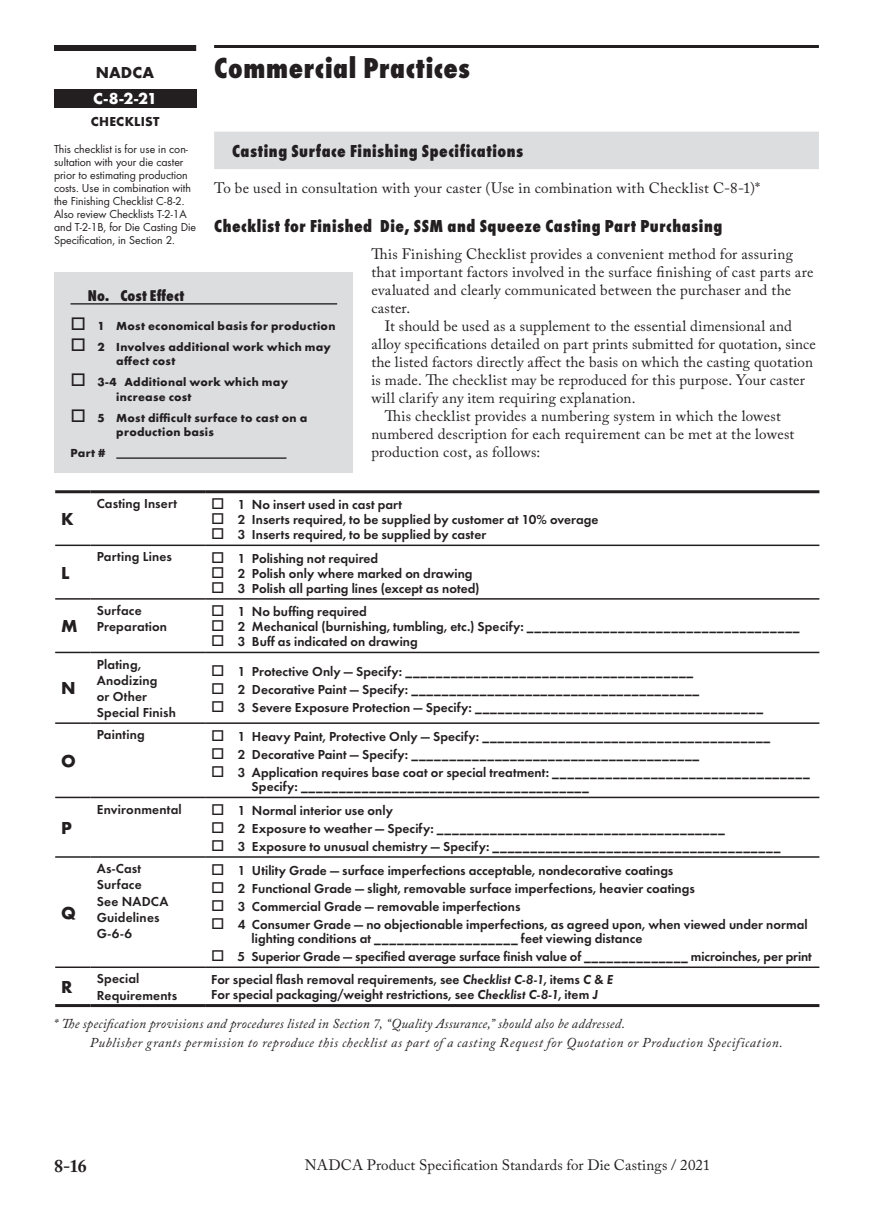
<style>
.page{position:relative;width:891px;height:1215px;background:#fff}
.page>*{position:absolute;margin:0;border:0;box-sizing:border-box;transform-origin:0 0}
.t1{font:700 expanded 30px "Futura Con";letter-spacing:.025em;color:#231f20}
.Subhead2{font:700 expanded 18px "Futura Con";letter-spacing:.03em;color:#231f20}
.SubHead{font:700 expanded 18px "Futura Con";letter-spacing:.03em;color:#231f20}
.t2{font:700 18px "Futura";color:#231f20}
.t3{font:700 18px "Adobe Caslon Pro";color:#231f20}
.t4{font:700 16.5px "Futura";color:#fff}
.t5{font:700 16.5px "Futura";letter-spacing:.005em;color:#231f20}
.Subhead2-2{font:700 expanded 16.2px "Futura Con";letter-spacing:.01em;color:#231f20}
.Body2{font:15px/18px "Adobe Caslon Pro";letter-spacing:.01em;color:#231f20}
.Body1{font:15px/18px "Adobe Caslon Pro";letter-spacing:.015em;color:#231f20}
.t6{font:13.5px/16.2px "Futura Dem";letter-spacing:.005em;color:#231f20}
.Figure_Caption{font:italic 13.5px "Adobe Caslon Pro";letter-spacing:.035em;color:#231f20}
.t7{font:700 13.5px "Futura";letter-spacing:.02em;color:#231f20}
.Body1-2{font:700 12.15px/14.5px "Futura";letter-spacing:.02em;color:#231f20}
.Sidebar{font:12px/12.9px "Futura Boo";color:#231f20}
.s1{font-family:"Futura Dem Obl"}
</style>
<div class="page">
<div style="left:54px;top:45px;width:142px;height:6px;background:#231f20"></div>
<hr style="left:214px;top:45px;width:605px;height:3px;background:#231f20">
<div style="left:214px;top:132px;width:605px;height:37px;background:#dcdddf"></div>
<div style="left:54px;top:89px;width:142px;height:19px;background:#231f20"></div>
<hr style="left:55px;top:598px;width:36px;height:2px;background:#231f20">
<hr style="left:91px;top:598px;width:114px;height:2px;background:#231f20">
<hr style="left:205px;top:598px;width:614px;height:2px;background:#231f20">
<hr style="left:55px;top:652px;width:36px;height:1px;background:#231f20">
<hr style="left:91px;top:652px;width:114px;height:1px;background:#231f20">
<hr style="left:205px;top:652px;width:614px;height:1px;background:#231f20">
<hr style="left:55px;top:722px;width:36px;height:2px;background:#231f20">
<hr style="left:91px;top:722px;width:114px;height:2px;background:#231f20">
<hr style="left:205px;top:722px;width:614px;height:2px;background:#231f20">
<hr style="left:55px;top:797px;width:36px;height:1px;background:#231f20">
<hr style="left:91px;top:797px;width:114px;height:1px;background:#231f20">
<hr style="left:205px;top:797px;width:614px;height:1px;background:#231f20">
<hr style="left:55px;top:856px;width:36px;height:2px;background:#231f20">
<hr style="left:91px;top:856px;width:114px;height:2px;background:#231f20">
<hr style="left:205px;top:856px;width:614px;height:2px;background:#231f20">
<hr style="left:55px;top:967px;width:36px;height:1px;background:#231f20">
<hr style="left:91px;top:967px;width:114px;height:1px;background:#231f20">
<hr style="left:205px;top:967px;width:614px;height:1px;background:#231f20">
<hr style="left:55px;top:490px;width:36px;height:3px;background:#231f20">
<hr style="left:91px;top:490px;width:114px;height:3px;background:#231f20">
<hr style="left:205px;top:490px;width:614px;height:3px;background:#231f20">
<hr style="left:55px;top:1004px;width:36px;height:3px;background:#231f20">
<hr style="left:91px;top:1004px;width:114px;height:3px;background:#231f20">
<hr style="left:205px;top:1004px;width:614px;height:3px;background:#231f20">
<hr style="left:55px;top:545px;width:36px;height:1px;background:#231f20">
<hr style="left:91px;top:545px;width:114px;height:1px;background:#231f20">
<hr style="left:205px;top:545px;width:614px;height:1px;background:#231f20">
<div style="left:54px;top:273px;width:299px;height:200px;background:#dcdddf"></div>
<hr style="left:71px;top:303px;width:266px;height:2px;background:#231f20">
<hr style="left:116px;top:457px;width:171px;height:2px;background:#231f20">
<h1 class="t1" style="left:214px;top:47px;width:258px">Commercial Practices</h1>
<p class="t5" style="left:96px;top:61px;width:60px">NADCA</p>
<p class="t4" style="left:93px;top:87px;width:65px">C-8-2-21</p>
<p class="t7" style="left:91px;top:112px;width:70px">CHECKLIST</p>
<p class="Sidebar" style="left:54px;top:142px;width:144px">This checklist is for use in con&shy;sultation with your die caster prior to estimating production costs. Use in combination with the Finishing Checklist C-8-2.<br>Also review Checklists T-2-1A and T-2-1B, for Die Casting Die<br>Specification, in Section 2.</p>
<p class="SubHead" style="left:232px;top:138px;width:293px">Casting Surface Finishing Specifications</p>
<p class="Body1" style="left:214px;top:179px;width:548px">To be used in consultation with your caster (Use in combination with Checklist C-8-1)*</p>
<p class="Subhead2" style="left:214px;top:213px;width:510px">Checklist for Finished Die, SSM and Squeeze Casting Part Purchasing</p>
<p class="Body1" style="left:371px;top:245px;width:444px">This Finishing Checklist provides a convenient method for assuring that important factors involved in the surface finishing of cast parts are evaluated and clearly communicated between the purchaser and the caster.</p>
<p class="Body2" style="left:371px;top:317px;width:446px;text-indent:14px">It should be used as a supplement to the essential dimensional and alloy specifications detailed on part prints submitted for quotation, since the listed factors directly affect the basis on which the casting quotation is made. The checklist may be reproduced for this purpose. Your caster will clarify any item requiring explanation.</p>
<p class="Body2" style="left:371px;top:407px;width:425px;text-indent:14px">This checklist provides a numbering system in which the lowest numbered description for each requirement can be met at the lowest production cost, as follows:</p>
<p class="Subhead2-2" style="left:88px;top:284px;width:98px">No. Cost Effect</p>
<p class="Body1-2" style="left:71px;top:317px;width:266px">□ 1 Most economical basis for production</p>
<p class="Body1-2" style="left:116px;top:339px;width:216px;text-indent:-46px">□ 2 Involves additional work which may affect cost</p>
<p class="Body1-2" style="left:116px;top:374px;width:173px;text-indent:-46px">□ 3-4 Additional work which may increase cost</p>
<p class="Body1-2" style="left:116px;top:410px;width:192px;text-indent:-46px">□ 5 Most difficult surface to cast on a production basis</p>
<p class="Body1-2" style="left:71px;top:445px;width:36px">Part #</p>
<p class="t2" style="left:61px;top:506px;width:14px">K</p>
<p class="t2" style="left:61px;top:560px;width:10px">L</p>
<p class="t2" style="left:61px;top:613px;width:18px">M</p>
<p class="t2" style="left:61px;top:676px;width:16px">N</p>
<p class="t2" style="left:61px;top:748px;width:16px">O</p>
<p class="t2" style="left:61px;top:815px;width:12px">P</p>
<p class="t2" style="left:61px;top:900px;width:16px">Q</p>
<p class="t2" style="left:61px;top:974px;width:13px">R</p>
<p class="t6" style="left:97px;top:495px;width:82px">Casting Insert</p>
<p class="t6" style="left:211px;top:496px;width:192px">□ 1 No insert used in cast part</p>
<p class="t6" style="left:211px;top:511px;width:389px">□ 2 Inserts required, to be supplied by customer at 10% overage</p>
<p class="t6" style="left:211px;top:526px;width:277px">□ 3 Inserts required, to be supplied by caster</p>
<p class="t6" style="left:97px;top:548px;width:77px">Parting Lines</p>
<p class="t6" style="left:211px;top:550px;width:169px">□ 1 Polishing not required</p>
<p class="t6" style="left:211px;top:565px;width:263px">□ 2 Polish only where marked on drawing</p>
<p class="t6" style="left:211px;top:580px;width:270px">□ 3 Polish all parting lines (except as noted)</p>
<p class="t6" style="left:97px;top:602px;width:72px">Surface<br>Preparation</p>
<p class="t6" style="left:211px;top:603px;width:157px">□ 1 No buffing required</p>
<p class="t6" style="left:211px;top:618px;width:590px">□ 2 Mechanical (burnishing, tumbling, etc.) Specify: ____________________________________</p>
<p class="t6" style="left:211px;top:633px;width:208px">□ 3 Buff as indicated on drawing</p>
<p class="t6" style="left:97px;top:655px;width:81px">Plating,<br>Anodizing<br>or Other<br>Special Finish</p>
<p class="t6" style="left:211px;top:662px;width:484px">□ 1 Protective Only — Specify: ______________________________________</p>
<p class="t6" style="left:211px;top:680px;width:490px">□ 2 Decorative Paint — Specify: ______________________________________</p>
<p class="t6" style="left:211px;top:698px;width:553px">□ 3 Severe Exposure Protection — Specify: ______________________________________</p>
<p class="t6" style="left:97px;top:726px;width:50px">Painting</p>
<p class="t6" style="left:211px;top:727px;width:561px">□ 1 Heavy Paint, Protective Only — Specify: ______________________________________</p>
<p class="t6" style="left:211px;top:745px;width:490px">□ 2 Decorative Paint — Specify: ______________________________________</p>
<p class="t6" style="left:211px;top:763px;width:600px">□ 3 Application requires base coat or special treatment: __________________________________</p>
<p class="t6" style="left:252px;top:778px;width:339px">Specify: ______________________________________</p>
<p class="t6" style="left:97px;top:800px;width:87px">Environmental</p>
<p class="t6" style="left:211px;top:802px;width:183px">□ 1 Normal interior use only</p>
<p class="t6" style="left:211px;top:820px;width:515px">□ 2 Exposure to weather — Specify: ______________________________________</p>
<p class="t6" style="left:211px;top:838px;width:571px">□ 3 Exposure to unusual chemistry — Specify: ______________________________________</p>
<p class="t6" style="left:97px;top:860px;width:47px">As-Cast<br>Surface</p>
<p class="t6" style="left:97px;top:892px;width:73px">See NADCA</p>
<p class="t6" style="left:97px;top:908px;width:64px">Guidelines<br>G-6-6</p>
<p class="t6" style="left:97px;top:970px;width:44px">Special</p>
<p class="t6" style="left:97px;top:986px;width:82px">Requirements</p>
<p class="t6" style="left:211px;top:861px;width:464px">□ 1 Utility Grade — surface imperfections acceptable, nondecorative coatings</p>
<p class="t6" style="left:211px;top:879px;width:485px">□ 2 Functional Grade — slight, removable surface imperfections, heavier coatings</p>
<p class="t6" style="left:211px;top:897px;width:311px">□ 3 Commercial Grade — removable imperfections</p>
<p class="t6" style="left:211px;top:915px;width:598px">□ 4 Consumer Grade — no objectionable imperfections, as agreed upon, when viewed under normal</p>
<p class="t6" style="left:252px;top:930px;width:392px">lighting conditions at ___________________ feet viewing distance</p>
<p class="t6" style="left:211px;top:948px;width:602px">□ 5 Superior Grade — specified average surface finish value of ______________ microinches, per print</p>
<p class="t6" style="left:211px;top:971px;width:404px">For special flash removal requirements, see <span class="s1">Checklist C-8-1</span>, items <span class="s1">C</span> &amp; <span class="s1">E</span></p>
<p class="t6" style="left:211px;top:985px;width:388px">For special packaging/weight restrictions, see <span class="s1">Checklist C-8-1</span>, item <span class="s1">J</span></p>
<p class="Figure_Caption" style="left:54px;top:1015px;width:573px">* The specification provisions and procedures listed in Section 7, “Quality Assurance,” should also be addressed.</p>
<p class="Figure_Caption" style="left:90px;top:1035px;width:695px">Publisher grants permission to reproduce this checklist as part of a casting Request for Quotation or Production Specification.</p>
<h2 class="t3" style="left:54px;top:1155px;width:34px">8-16</h2>
<p class="Body2" style="left:305px;top:1156px;width:407px">NADCA Product Specification Standards for Die Castings / 2021</p>
</div>
